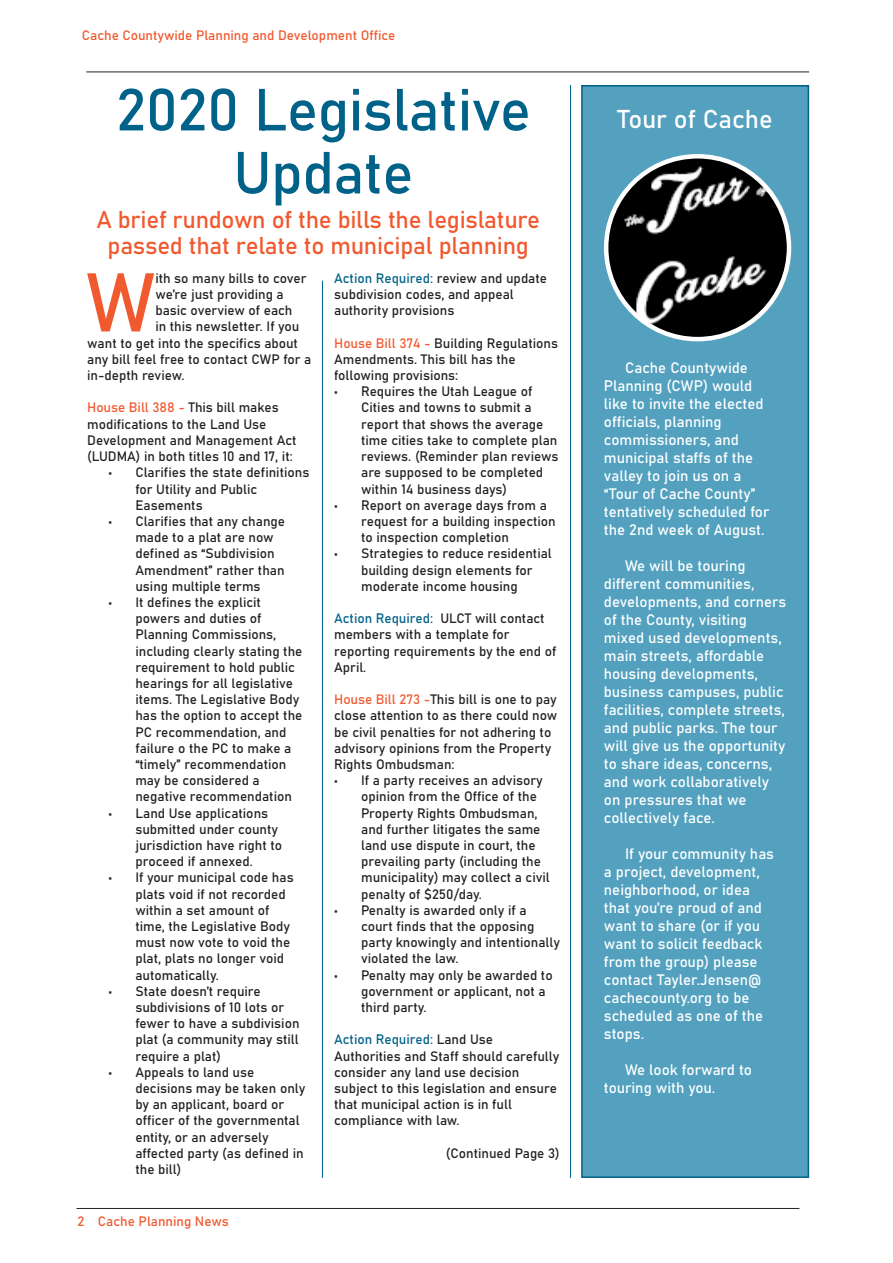
<style>
.page{position:relative;width:893px;height:1263px;background:#fff}
.page>*{position:absolute;margin:0;border:0;box-sizing:border-box;transform-origin:0 0}
.Dropcap{font:81.9px "Bahnschrift";color:#f1592f}
.Headline{font:58.5px/63px "Bahnschrift";letter-spacing:-.01em;color:#006288;text-align:center}
.Sidebar{font:25.5px "Bahnschrift";color:#fff}
.Intro{font:24px/25.8px "Bahnschrift";letter-spacing:-.01em;color:#f1592f;text-align:center}
.Copy{font:15px/18px "Bahnschrift";color:#fff}
.Copy-2{font:13.5px/16.2px "Bahnschrift";color:#231f20}
.Dropcap-2{font:13.5px "Bahnschrift";color:#231f20}
.Folio_-_Section_Titl{font:13.5px "Bahnschrift";color:#f1592f}
.s1{color:#006288}
.s2{color:#f1592f}
</style>
<div class="page">
<hr style="left:77px;top:1208px;width:722px;height:1px;background:#231f20">
<hr style="left:86px;top:72px;width:723px;height:1px;background:#231f20">
<div style="left:582px;top:86px;width:226px;height:1091px;background:#53a1bf"></div>
<div style="left:581px;top:85px;width:228px;height:1093px;border:2px solid #006288"></div>
<img style="left:606px;top:156px;width:183px;height:183px;border-radius:91px">
<div style="left:604px;top:154px;width:187px;height:187px;border:4px solid #fff;border-radius:50%"></div>
<hr style="left:322px;top:281px;width:1px;height:897px;background:#006288">
<hr style="left:570px;top:85px;width:1px;height:1093px;background:#006288">
<p class="Folio_-_Section_Titl" style="left:82px;top:27px;width:315px">Cache Countywide Planning and Development Office</p>
<p class="Headline" style="left:116px;top:78px;width:417px">2020 Legislative<br>Update</p>
<p class="Intro" style="left:96px;top:207px;width:445px">A brief rundown of the bills the legislature passed that relate to municipal planning</p>
<p class="Dropcap" style="left:86px;top:251px;width:71px">W</p>
<p class="Dropcap-2" style="left:155px;top:270px;width:153px">ith so many bills to cover</p>
<p class="Copy-2" style="left:334px;top:270px;width:214px"><span class="s1">Action Required:</span> review and update subdivision codes, and appeal authority provisions</p>
<p class="Copy-2" style="left:334px;top:335px;width:226px"><span class="s2">House Bill 374 -</span> Building Regulations<br>Amendments. This bill has the following provisions:</p>
<p class="Copy-2" style="left:361px;top:383px;width:199px;text-indent:-27px">• Requires the Utah League of<br>Cities and towns to submit a report that shows the average time cities take to complete plan reviews. (Reminder plan reviews are supposed to be completed within 14 business days)</p>
<p class="Copy-2" style="left:361px;top:497px;width:196px;text-indent:-27px">• Report on average days from a request for a building inspection to inspection completion</p>
<p class="Copy-2" style="left:334px;top:545px;width:219px;text-align:center">• Strategies to reduce residential building design elements for moderate income housing</p>
<p class="Copy-2" style="left:334px;top:610px;width:224px"><span class="s1">Action Required:</span> ULCT will contact members with a template for reporting requirements by the end of<br>April.</p>
<p class="Copy-2" style="left:334px;top:691px;width:225px"><span class="s2">House Bill 273 -</span>This bill is one to pay close attention to as there could now be civil penalties for not adhering to advisory opinions from the Property Rights Ombudsman:</p>
<p class="Copy-2" style="left:361px;top:772px;width:190px;text-indent:-27px">• If a party receives an advisory opinion from the Office of the<br>Property Rights Ombudsman, and further litigates the same land use dispute in court, the prevailing party (including the municipality) may collect a civil penalty of $250/day.</p>
<p class="Copy-2" style="left:361px;top:902px;width:200px;text-indent:-27px">• Penalty is awarded only if a court finds that the opposing party knowingly and intentionally violated the law.</p>
<p class="Copy-2" style="left:361px;top:967px;width:193px;text-indent:-27px">• Penalty may only be awarded to government or applicant, not a third party.</p>
<p class="Copy-2" style="left:334px;top:1031px;width:227px"><span class="s1">Action Required:</span> Land Use<br>Authorities and Staff should carefully consider any land use decision subject to this legislation and ensure that municipal action is in full compliance with law.</p>
<p class="Copy-2" style="left:446px;top:1145px;width:115px">(Continued Page 3)</p>
<p class="Dropcap-2" style="left:155px;top:286px;width:130px">we’re just providing a</p>
<p class="Dropcap-2" style="left:155px;top:302px;width:139px">basic overview of each</p>
<p class="Dropcap-2" style="left:155px;top:318px;width:145px">in this newsletter. If you</p>
<p class="Dropcap-2" style="left:87px;top:334px;width:212px">want to get into the specifics about</p>
<p class="Dropcap-2" style="left:87px;top:351px;width:226px">any bill feel free to contact CWP for a</p>
<p class="Dropcap-2" style="left:87px;top:367px;width:99px">in-depth review.</p>
<p class="Copy-2" style="left:87px;top:400px;width:211px"><span class="s2">House Bill 388 -</span> This bill makes modifications to the Land Use<br>Development and Management Act (LUDMA) in both titles 10 and 17, it:</p>
<p class="Copy-2" style="left:135px;top:464px;width:175px;text-indent:-27px">• Clarifies the state definitions for Utility and Public<br>Easements</p>
<p class="Copy-2" style="left:135px;top:513px;width:151px;text-indent:-27px">• Clarifies that any change made to a plat are now defined as “Subdivision<br>Amendment” rather than using multiple terms</p>
<p class="Copy-2" style="left:135px;top:594px;width:169px;text-indent:-27px">• It defines the explicit powers and duties of<br>Planning Commissions, including clearly stating the requirement to hold public hearings for all legislative items. The Legislative Body has the option to accept the<br>PC recommendation, and failure o the PC to make a “timely” recommendation may be considered a negative recommendation</p>
<p class="Copy-2" style="left:135px;top:805px;width:148px;text-indent:-27px">• Land Use applications submitted under county jurisdiction have right to proceed if annexed.</p>
<p class="Copy-2" style="left:135px;top:869px;width:160px;text-indent:-27px">• If your municipal code has plats void if not recorded within a set amount of time, the Legislative Body must now vote to void the plat, plats no longer void automatically.</p>
<p class="Copy-2" style="left:135px;top:983px;width:166px;text-indent:-27px">• State doesn’t require subdivisions of 10 lots or fewer to have a subdivision plat (a community may still require a plat)</p>
<p class="Copy-2" style="left:135px;top:1064px;width:171px;text-indent:-27px">• Appeals to land use decisions may be taken only by an applicant, board or officer of the governmental entity, or an adversely affected party (as defined in the bill)</p>
<p class="Folio_-_Section_Titl" style="left:77px;top:1213px;width:153px">2 Cache Planning News</p>
<p class="Sidebar" style="left:618px;top:103px;width:157px">Tour of Cache</p>
<p class="Copy" style="left:604px;top:359px;width:167px;text-indent:21px">Cache Countywide<br>Planning (CWP) would like to invite the elected officials, planning commissioners, and municipal staffs of the valley to join us on a “Tour of Cache County” tentatively scheduled for the 2nd week of August.</p>
<p class="Copy" style="left:604px;top:557px;width:184px;text-indent:21px">We will be touring different communities, developments, and corners of the County, visiting mixed used developments, main streets, affordable housing developments, business campuses, public facilities, complete streets, and public parks. The tour will give us the opportunity to share ideas, concerns, and work collaboratively on pressures that we collectively face.</p>
<p class="Copy" style="left:604px;top:845px;width:172px;text-indent:21px">If your community has a project, development, neighborhood, or idea that you’re proud of and want to share (or if you want to solicit feedback from the group) please contact Tayler.Jensen@ cachecounty.org to be scheduled as one of the stops.</p>
<p class="Copy" style="left:604px;top:1061px;width:150px;text-indent:21px">We look forward to touring with you.</p>
</div>
